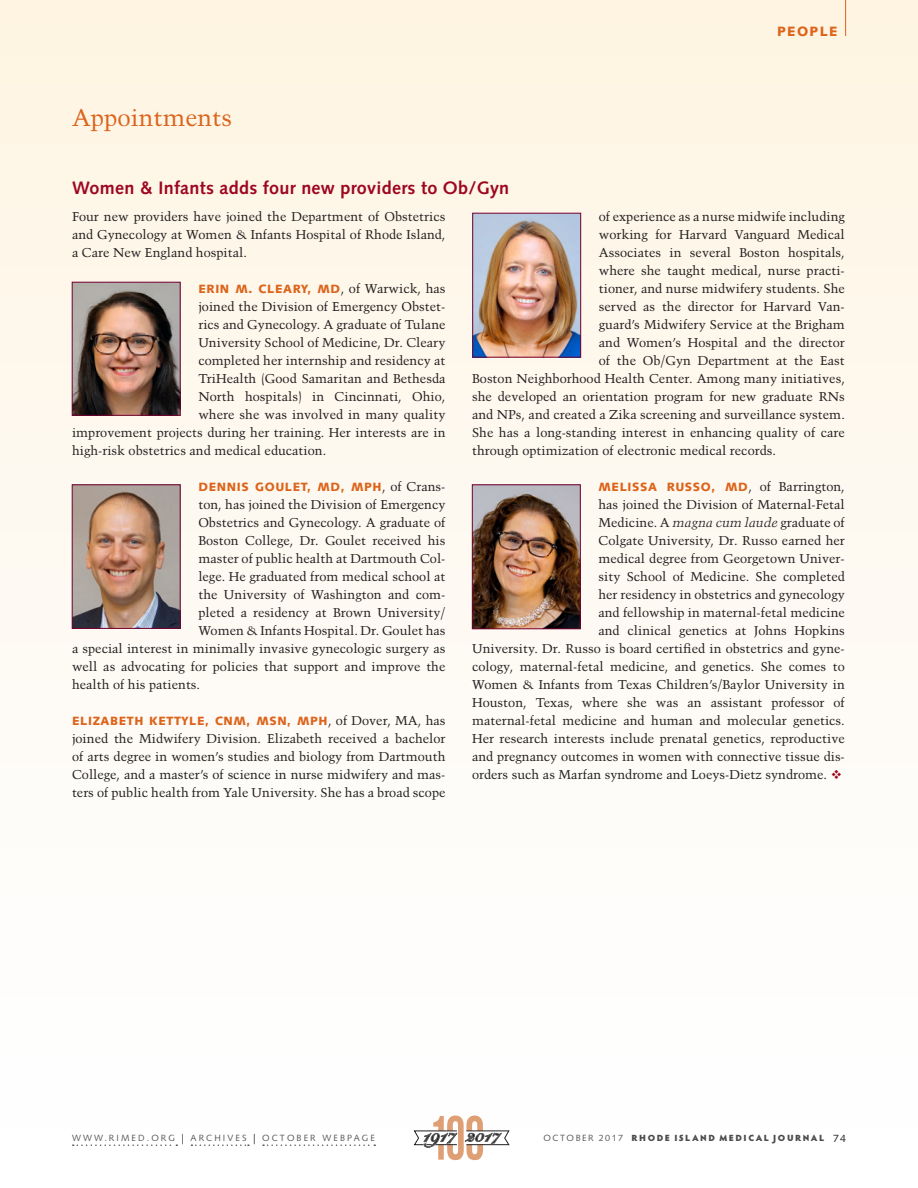
<style>
.page{position:relative;width:918px;height:1188px;background:#fff}
.page>*{position:absolute;margin:0;border:0;box-sizing:border-box;transform-origin:0 0}
.PEOPLE_TITLE-16_oran{font:24px "Trump Mediaeval";color:#dc641c}
.People_Headline-red{font:700 18px "Syntax";letter-spacing:.015em;color:#9d061f}
.t1{font:900 13.5px "Syntax";letter-spacing:.1em;color:#dc641c}
.People_text_1st_line{font:12.75px/18px "Trump Mediaeval";color:#231f20;text-align:justify}
.People_text_1st_line-2{font:900 12px "Syntax";letter-spacing:.05em;color:#dc641c}
.t2{font:900 9px "Hypatia Sans Pro";letter-spacing:.17em;color:#4b4c4d}
.t3{font:9px "Syntax";letter-spacing:.23em;color:#57585a}
.s1{font-family:"Trump Mediaeval";font-weight:400;font-size:12.75px;color:#231f20}
.s2{font-style:italic}
.s3{color:#9d061f}
.s4{font-size:13.5px;color:#231f20}
.s5{font-family:"Syntax";font-weight:400;color:#57585a}
.s6{font-family:"Syntax";font-weight:400;font-size:10.5px;color:#231f20}
</style>
<div class="page">
<div style="left:0;top:0;width:918px;height:1188px;background:linear-gradient(to bottom,#fef4e2,#feffff)"></div>
<img style="left:74px;top:284px;width:104px;height:130px">
<div style="left:72px;top:282px;width:108px;height:134px;border:1px solid #750130"></div>
<img style="left:74px;top:487px;width:104px;height:140px">
<div style="left:72px;top:485px;width:108px;height:144px;border:1px solid #750130"></div>
<img style="left:511px;top:215px;width:68px;height:140px">
<div style="left:472px;top:213px;width:109px;height:144px;border:1px solid #750130"></div>
<img style="left:511px;top:487px;width:67px;height:140px">
<div style="left:472px;top:485px;width:108px;height:144px;border:1px solid #750130"></div>
<hr style="left:845px;top:0;width:1px;height:36px;background:#dc641c">
<svg style="left:73px;top:1144px;width:104px;height:2px"></svg>
<svg style="left:191px;top:1144px;width:58px;height:2px"></svg>
<svg style="left:263px;top:1144px;width:112px;height:2px"></svg>
<svg style="left:412px;top:0;width:99px;height:1188px"></svg>
<p class="PEOPLE_TITLE-16_oran" style="left:72px;top:103px;width:162px">Appointments</p>
<p class="t1" style="left:777px;top:24px;width:62px">PEOPLE</p>
<p class="People_Headline-red" style="left:72px;top:177px;width:439px">Women &amp; Infants adds four new providers to Ob/Gyn</p>
<p class="People_text_1st_line" style="left:72px;top:208px;width:375px">Four new providers have joined the Department of Obstetrics and Gynecology at Women &amp; Infants Hospital of Rhode Island, a Care New England hospital.</p>
<p class="People_text_1st_line-2" style="left:198px;top:282px;width:249px">ERIN M. CLEARY, MD<span class="s1">, of Warwick, has</span></p>
<p class="People_text_1st_line" style="left:198px;top:298px;width:249px">joined the Division of Emergency Obstet-</p>
<p class="People_text_1st_line" style="left:198px;top:316px;width:249px">rics and Gynecology. A graduate of Tulane</p>
<p class="People_text_1st_line" style="left:198px;top:334px;width:249px">University School of Medicine, Dr. Cleary</p>
<p class="People_text_1st_line" style="left:198px;top:352px;width:249px">completed her internship and residency at</p>
<p class="People_text_1st_line" style="left:198px;top:370px;width:249px">TriHealth (Good Samaritan and Bethesda</p>
<p class="People_text_1st_line" style="left:198px;top:388px;width:249px">North hospitals) in Cincinnati, Ohio,</p>
<p class="People_text_1st_line" style="left:198px;top:406px;width:249px">where she was involved in many quality</p>
<p class="People_text_1st_line" style="left:72px;top:424px;width:375px">improvement projects during her training. Her interests are in</p>
<p class="People_text_1st_line" style="left:72px;top:442px;width:256px">high-risk obstetrics and medical education.</p>
<p class="People_text_1st_line-2" style="left:198px;top:480px;width:249px">DENNIS GOULET, MD, MPH<span class="s1">, of Crans-</span></p>
<p class="People_text_1st_line" style="left:198px;top:496px;width:249px">ton, has joined the Division of Emergency</p>
<p class="People_text_1st_line" style="left:198px;top:514px;width:249px">Obstetrics and Gynecology. A graduate of</p>
<p class="People_text_1st_line" style="left:198px;top:532px;width:249px">Boston College, Dr. Goulet received his</p>
<p class="People_text_1st_line" style="left:198px;top:550px;width:249px">master of public health at Dartmouth Col-</p>
<p class="People_text_1st_line" style="left:198px;top:568px;width:249px">lege. He graduated from medical school at</p>
<p class="People_text_1st_line" style="left:198px;top:586px;width:249px">the University of Washington and com-</p>
<p class="People_text_1st_line" style="left:198px;top:604px;width:249px">pleted a residency at Brown University/</p>
<p class="People_text_1st_line" style="left:198px;top:622px;width:249px">Women &amp; Infants Hospital. Dr. Goulet has</p>
<p class="People_text_1st_line" style="left:72px;top:640px;width:375px">a special interest in minimally invasive gynecologic surgery as</p>
<p class="People_text_1st_line" style="left:72px;top:658px;width:375px">well as advocating for policies that support and improve the</p>
<p class="People_text_1st_line" style="left:72px;top:676px;width:130px">health of his patients.</p>
<p class="People_text_1st_line-2" style="left:72px;top:714px;width:375px">ELIZABETH KETTYLE, CNM, MSN, MPH<span class="s1">, of Dover, MA, has</span></p>
<p class="People_text_1st_line" style="left:72px;top:730px;width:375px">joined the Midwifery Division. Elizabeth received a bachelor of arts degree in women’s studies and biology from Dartmouth College, and a master’s of science in nurse midwifery and mas&shy;ters of public health from Yale University. She has a broad scope</p>
<p class="People_text_1st_line" style="left:599px;top:208px;width:248px">of experience as a nurse midwife including</p>
<p class="People_text_1st_line" style="left:599px;top:226px;width:247px">working for Harvard Vanguard Medical</p>
<p class="People_text_1st_line" style="left:599px;top:244px;width:247px">Associates in several Boston hospitals,</p>
<p class="People_text_1st_line" style="left:599px;top:262px;width:248px">where she taught medical, nurse practi-</p>
<p class="People_text_1st_line" style="left:599px;top:280px;width:247px">tioner, and nurse midwifery students. She</p>
<p class="People_text_1st_line" style="left:599px;top:298px;width:248px">served as the director for Harvard Van-</p>
<p class="People_text_1st_line" style="left:599px;top:316px;width:248px">guard’s Midwifery Service at the Brigham</p>
<p class="People_text_1st_line" style="left:599px;top:334px;width:248px">and Women’s Hospital and the director</p>
<p class="People_text_1st_line" style="left:599px;top:352px;width:248px">of the Ob/Gyn Department at the East</p>
<p class="People_text_1st_line" style="left:472px;top:370px;width:374px">Boston Neighborhood Health Center. Among many initiatives,</p>
<p class="People_text_1st_line" style="left:472px;top:388px;width:374px">she developed an orientation program for new graduate RNs</p>
<p class="People_text_1st_line" style="left:472px;top:406px;width:374px">and NPs, and created a Zika screening and surveillance system.</p>
<p class="People_text_1st_line" style="left:472px;top:424px;width:374px">She has a long-standing interest in enhancing quality of care</p>
<p class="People_text_1st_line" style="left:472px;top:442px;width:305px">through optimization of electronic medical records.</p>
<p class="People_text_1st_line-2" style="left:598px;top:480px;width:248px">MELISSA RUSSO, MD<span class="s1">, of Barrington,</span></p>
<p class="People_text_1st_line" style="left:472px;top:496px;width:374px;text-align:right">has joined the Division of Maternal-Fetal<br>Medicine. A <span class="s2">magna cum laude</span> graduate of<br>Colgate University, Dr. Russo earned her<br>medical degree from Georgetown Univer-<br>sity School of Medicine. She completed<br>her residency in obstetrics and gynecology<br>and fellowship in maternal-fetal medicine<br>and clinical genetics at Johns Hopkins<br>University. Dr. Russo is board certified in obstetrics and gyne&shy;cology, maternal-fetal medicine, and genetics. She comes to Women &amp; Infants from Texas Children’s/Baylor University in Houston, Texas, where she was an assistant professor of maternal-fetal medicine and human and molecular genetics.<br>Her research interests include prenatal genetics, reproductive and pregnancy outcomes in women with connective tissue dis&shy;orders such as Marfan syndrome and Loeys-Dietz syndrome. <span class="s3">❖</span></p>
<p class="t3" style="left:72px;top:1132px;width:304px">WWW.RIMED.ORG <span class="s4">|</span> ARCHIVES <span class="s4">|</span> OCTOBER WEBPAGE</p>
<p class="t2" style="left:544px;top:1131px;width:304px"><span class="s5">OCTOBER 2017</span> RHODE ISLAND MEDICAL JOURNAL <span class="s6">74</span></p>
</div>
